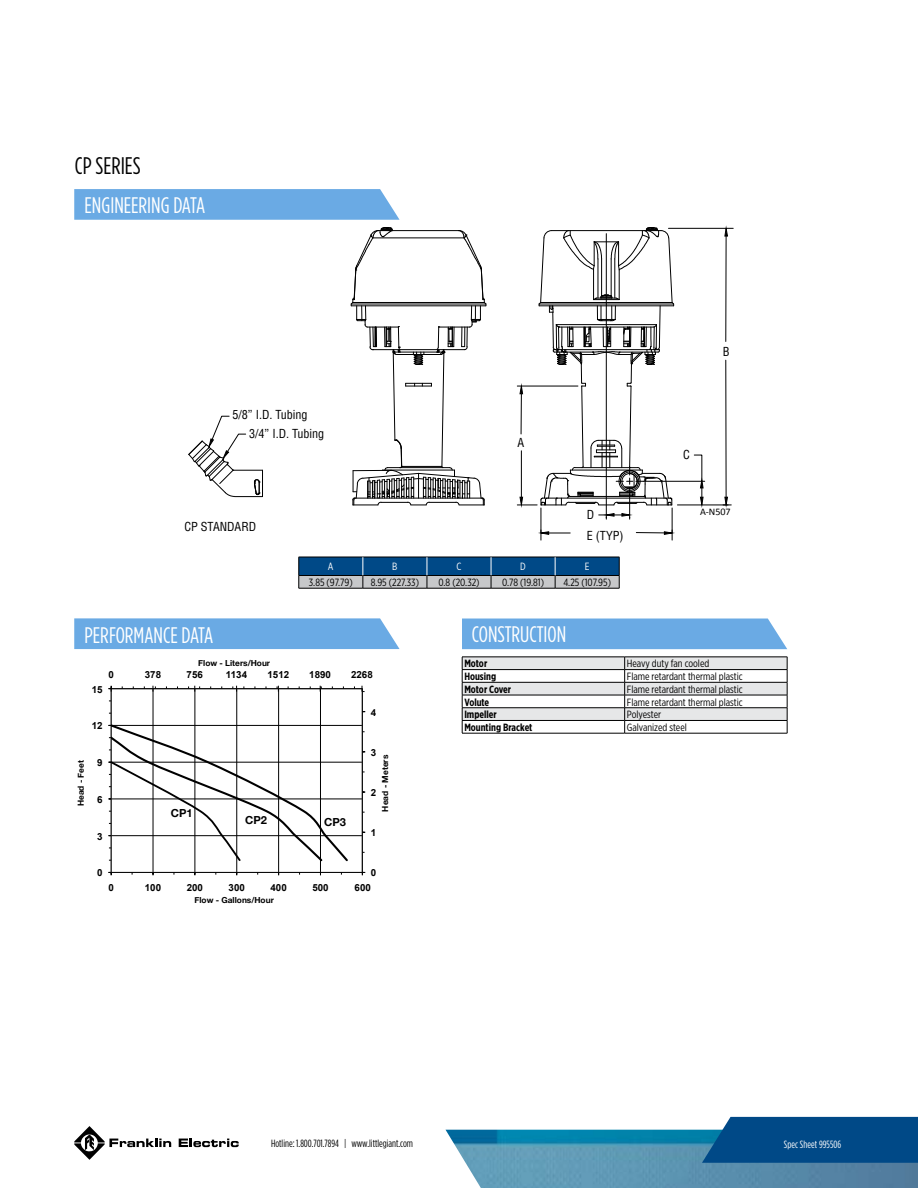
<style>
.page{position:relative;width:918px;height:1188px;background:#fff}
.page>*{position:absolute;margin:0;border:0;box-sizing:border-box;transform-origin:0 0}
.t1{font:24px "Gotham Condensed";color:#000}
.t2{font:22.5px "Gotham Condensed";color:#fff}
.t3{font:condensed 12.15px/18.1px "Helvetica LT Std";color:#000}
.t4{font:700 11.1px "Helvetica Neue";color:#010101}
.t5{font:10.5px "Gotham X Narrow";color:#000}
.t6{font:700 10.5px "Gotham X Narrow";color:#000}
.t7{font:10.5px "Gotham Condensed";color:#000}
.t8{font:10.5px "Gotham Condensed";letter-spacing:.005em;color:#fff}
.t9{font:10.5px "Gotham X Narrow";color:#fff}
.t10{font:10.05px "Calibri";color:#000}
.t11{font:700 9.75px "Arial";color:#010101}
.t12{font:700 8.25px "Helvetica Neue";color:#010101}
.t13{font:700 8.25px "Helvetica Neue";color:#000}
.s1{font-size:12px}
</style>
<div class="page">
<img style="left:446px;top:1130px;width:472px;height:58px">
<svg style="left:702px;top:1117px;width:216px;height:46px;background:#09518c"></svg>
<svg style="left:179px;top:1139px;width:60px;height:8px"></svg>
<svg style="left:74px;top:1126px;width:97px;height:34px"></svg>
<hr style="left:299px;top:588px;width:64px;height:1px;background:#000">
<hr style="left:363px;top:588px;width:64px;height:1px;background:#000">
<hr style="left:427px;top:588px;width:64px;height:1px;background:#000">
<hr style="left:491px;top:588px;width:64px;height:1px;background:#000">
<hr style="left:555px;top:588px;width:64px;height:1px;background:#000">
<svg style="left:299px;top:557px;width:321px;height:31px;background:#4b7497"></svg>
<div style="left:74px;top:618px;width:326px;height:31px;background:#6aaae4"></div>
<svg style="left:74px;top:189px;width:326px;height:31px;background:#70ade5"></svg>
<div style="left:462px;top:619px;width:325px;height:30px;background:#6aaae4"></div>
<svg style="left:462px;top:657px;width:326px;height:76px"></svg>
<hr style="left:625px;top:720px;width:162px;height:1px;background:#000">
<hr style="left:462px;top:733px;width:163px;height:1px;background:#000">
<hr style="left:625px;top:733px;width:162px;height:1px;background:#000">
<hr style="left:111px;top:835px;width:251px;height:1px;background:#010101">
<hr style="left:111px;top:798px;width:251px;height:1px;background:#010101">
<hr style="left:111px;top:762px;width:251px;height:1px;background:#010101">
<hr style="left:111px;top:725px;width:251px;height:1px;background:#010101">
<hr style="left:153px;top:689px;width:1px;height:183px;background:#010101">
<hr style="left:194px;top:689px;width:1px;height:183px;background:#010101">
<hr style="left:236px;top:689px;width:1px;height:183px;background:#010101">
<hr style="left:278px;top:689px;width:1px;height:183px;background:#010101">
<hr style="left:320px;top:689px;width:1px;height:183px;background:#010101">
<hr style="left:362px;top:689px;width:1px;height:183px;background:#010101">
<hr style="left:111px;top:688px;width:251px;height:1px;background:#010101">
<svg style="left:153px;top:686px;width:3px;height:6px"></svg>
<svg style="left:188px;top:686px;width:12px;height:6px"></svg>
<svg style="left:232px;top:686px;width:5px;height:6px"></svg>
<hr style="left:111px;top:689px;width:1px;height:183px;background:#010101">
<svg style="left:108px;top:686px;width:4px;height:6px"></svg>
<hr style="left:111px;top:872px;width:251px;height:1px;background:#010101">
<svg style="left:108px;top:723px;width:242px;height:140px"></svg>
<svg style="left:350px;top:227px;width:137px;height:279px"></svg>
<hr style="left:541px;top:508px;width:1px;height:32px;background:#000">
<hr style="left:672px;top:508px;width:1px;height:32px;background:#000">
<hr style="left:636px;top:532px;width:36px;height:1px;background:#000">
<svg style="left:664px;top:530px;width:9px;height:5px"></svg>
<svg style="left:540px;top:530px;width:30px;height:5px"></svg>
<hr style="left:668px;top:228px;width:65px;height:1px;background:#000">
<hr style="left:677px;top:505px;width:54px;height:1px;background:#000">
<hr style="left:725px;top:236px;width:1px;height:105px;background:#000">
<hr style="left:725px;top:360px;width:1px;height:137px;background:#000">
<svg style="left:724px;top:228px;width:4px;height:9px"></svg>
<svg style="left:723px;top:496px;width:5px;height:10px"></svg>
<svg style="left:694px;top:454px;width:10px;height:52px"></svg>
<svg style="left:517px;top:227px;width:158px;height:292px"></svg>
<hr style="left:643px;top:481px;width:62px;height:1px;background:#000">
<svg style="left:188px;top:416px;width:75px;height:81px"></svg>
<h1 class="t1" style="left:75px;top:152px;width:67px">CP SERIES</h1>
<h2 class="t2" style="left:85px;top:192px;width:122px">ENGINEERING DATA</h2>
<p class="t3" style="left:249px;top:406px;width:77px;text-indent:-17px">5/8” I.D. Tubing<br>3/4” I.D. Tubing</p>
<p class="t3" style="left:184px;top:517px;width:73px">CP STANDARD</p>
<p class="t3" style="left:518px;top:433px;width:8px">A</p>
<p class="t3" style="left:723px;top:343px;width:8px">B</p>
<p class="t3" style="left:683px;top:446px;width:8px">C</p>
<p class="t3" style="left:587px;top:504px;width:38px;line-height:20.7px">D<br>E (TYP)</p>
<p class="t10" style="left:700px;top:505px;width:32px">A-N507</p>
<p class="t9" style="left:328px;top:561px;width:7px">A</p>
<p class="t9" style="left:392px;top:561px;width:7px">B</p>
<p class="t9" style="left:457px;top:561px;width:7px">C</p>
<p class="t9" style="left:520px;top:561px;width:7px">D</p>
<p class="t9" style="left:585px;top:561px;width:6px">E</p>
<p class="t5" style="left:309px;top:576px;width:45px">3.85 (97.79)</p>
<p class="t5" style="left:371px;top:576px;width:50px">8.95 (227.33)</p>
<p class="t5" style="left:438px;top:576px;width:43px">0.8 (20.32)</p>
<p class="t5" style="left:502px;top:576px;width:44px">0.78 (19.81)</p>
<p class="t5" style="left:563px;top:576px;width:49px">4.25 (107.95)</p>
<h2 class="t2" style="left:85px;top:622px;width:130px">PERFORMANCE DATA</h2>
<p class="t12" style="left:198px;top:658px;width:73px">Flow - Liters/Hour</p>
<p class="t11" style="left:108px;top:668px;width:7px">0</p>
<p class="t11" style="left:145px;top:668px;width:18px">378</p>
<p class="t11" style="left:187px;top:668px;width:18px">756</p>
<p class="t11" style="left:226px;top:668px;width:23px">1134</p>
<p class="t11" style="left:268px;top:668px;width:23px">1512</p>
<p class="t11" style="left:309px;top:668px;width:23px">1890</p>
<p class="t11" style="left:351px;top:668px;width:23px">2268</p>
<p class="t11" style="left:92px;top:683px;width:12px">15</p>
<p class="t11" style="left:92px;top:719px;width:12px">12</p>
<p class="t12" style="left:76px;top:806px;width:48px;rotate:-90deg">Head - Feet</p>
<p class="t11" style="left:97px;top:756px;width:7px">9</p>
<p class="t11" style="left:97px;top:793px;width:7px">6</p>
<p class="t11" style="left:97px;top:830px;width:7px">3</p>
<p class="t4" style="left:171px;top:806px;width:23px">CP1</p>
<p class="t4" style="left:245px;top:813px;width:23px">CP2</p>
<p class="t4" style="left:324px;top:816px;width:23px">CP3</p>
<p class="t11" style="left:371px;top:706px;width:7px">4</p>
<p class="t11" style="left:371px;top:746px;width:7px">3</p>
<p class="t13" style="left:380px;top:812px;width:58px;rotate:-90deg">Head - Meters</p>
<p class="t11" style="left:371px;top:786px;width:7px">2</p>
<p class="t11" style="left:371px;top:826px;width:7px">1</p>
<p class="t11" style="left:97px;top:866px;width:7px">0</p>
<p class="t11" style="left:371px;top:866px;width:7px">0</p>
<p class="t11" style="left:108px;top:881px;width:7px">0</p>
<p class="t11" style="left:145px;top:881px;width:18px">100</p>
<p class="t11" style="left:187px;top:881px;width:18px">200</p>
<p class="t11" style="left:229px;top:881px;width:18px">300</p>
<p class="t11" style="left:270px;top:881px;width:18px">400</p>
<p class="t11" style="left:312px;top:881px;width:18px">500</p>
<p class="t11" style="left:355px;top:881px;width:18px">600</p>
<p class="t12" style="left:195px;top:895px;width:81px">Flow - Gallons/Hour</p>
<h2 class="t2" style="left:472px;top:622px;width:96px">CONSTRUCTION</h2>
<p class="t6" style="left:464px;top:657px;width:24px">Motor</p>
<p class="t5" style="left:627px;top:657px;width:84px">Heavy duty fan cooled</p>
<p class="t6" style="left:464px;top:670px;width:33px">Housing</p>
<p class="t5" style="left:627px;top:670px;width:118px">Flame retardant thermal plastic</p>
<p class="t6" style="left:464px;top:683px;width:48px">Motor Cover</p>
<p class="t5" style="left:627px;top:683px;width:118px">Flame retardant thermal plastic</p>
<p class="t6" style="left:464px;top:695px;width:26px">Volute</p>
<p class="t5" style="left:627px;top:696px;width:118px">Flame retardant thermal plastic</p>
<p class="t6" style="left:464px;top:708px;width:34px">Impeller</p>
<p class="t5" style="left:627px;top:708px;width:36px">Polyester</p>
<p class="t6" style="left:464px;top:721px;width:70px">Mounting Bracket</p>
<p class="t5" style="left:627px;top:721px;width:62px">Galvanized steel</p>
<p class="t7" style="left:271px;top:1137px;width:144px">Hotline: 1.800.701.7894 | www.littlegiant.com</p>
<p class="t8" style="left:784px;top:1138px;width:78px">Spec Sheet 995506 <span class="s1">29</span></p>
</div>
